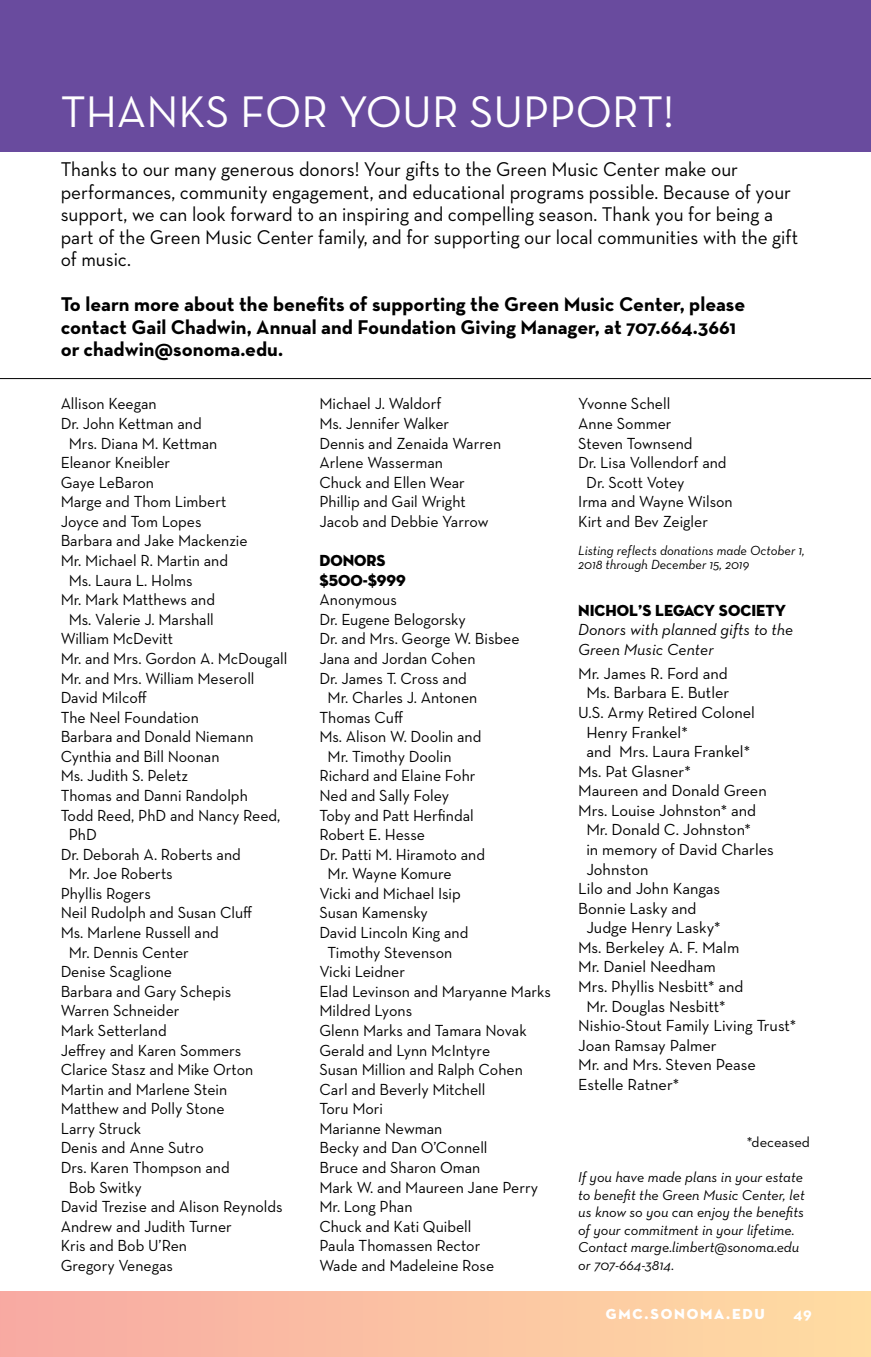
<style>
.page{position:relative;width:871px;height:1357px;background:#fff}
.page>*{position:absolute;margin:0;border:0;box-sizing:border-box;transform-origin:0 0}
.t1{font:45px "Neutra Text";color:#fff}
.t2{font:20.25px/22.5px "Neutra Text";color:#000;scale:.95 1}
.t3{font:700 20.25px/22.5px "Neutra Text";color:#000}
.t4{font:16.2px/19.6px "Neutra Text";color:#000}
.t5{font:italic 16.2px/19.6px "Neutra Text";color:#000}
.t6{font:16.2px/19.6px "Neutra Disp Titling";color:#000}
.t7{font:700 16.2px "Neutra Text";color:#fff}
.t8{font:14.85px "Neutra Disp Titling";letter-spacing:.12em;color:#fff}
.t9{font:italic 14.62px/17.6px "Neutra Text";color:#000}
.t10{font:14.62px "Neutra Text";color:#000}
.t11{font:italic 13.5px/13.5px "Neutra Text";color:#000}
</style>
<div class="page">
<div style="left:0;top:1291px;width:871px;height:66px;background:linear-gradient(to right,#f7a9a3,#ffdda2)"></div>
<div style="left:0;top:0;width:871px;height:152px;background:#694b9e"></div>
<hr style="left:0;top:378px;width:871px;height:1px;background:#000">
<h1 class="t1" style="left:61px;top:84px;width:615px">THANKS FOR YOUR SUPPORT!</h1>
<p class="t2" style="left:61px;top:158px;width:778px">Thanks to our many generous donors! Your gifts to the Green Music Center make our performances, community engagement, and educational programs possible. Because of your support, we can look forward to an inspiring and compelling season. Thank you for being a part of the Green Music Center family, and for supporting our local communities with the gift of music.</p>
<p class="t3" style="left:61px;top:293px;width:686px">To learn more about the benefits of supporting the Green Music Center, please contact Gail Chadwin, Annual and Foundation Giving Manager, at 707.664.3661 or chadwin@sonoma.edu.</p>
<p class="t4" style="left:61px;top:394px;width:98px">Allison Keegan</p>
<p class="t4" style="left:61px;top:413px;width:143px">Dr. John Kettman and</p>
<p class="t4" style="left:69px;top:433px;width:150px">Mrs. Diana M. Kettman</p>
<p class="t4" style="left:61px;top:453px;width:111px">Eleanor Kneibler</p>
<p class="t4" style="left:61px;top:472px;width:95px">Gaye LeBaron</p>
<p class="t4" style="left:61px;top:492px;width:167px">Marge and Thom Limbert</p>
<p class="t4" style="left:61px;top:511px;width:142px">Joyce and Tom Lopes</p>
<p class="t4" style="left:61px;top:531px;width:188px">Barbara and Jake Mackenzie</p>
<p class="t4" style="left:61px;top:550px;width:169px">Mr. Michael R. Martin and</p>
<p class="t4" style="left:69px;top:570px;width:125px">Ms. Laura L. Holms</p>
<p class="t4" style="left:61px;top:590px;width:156px">Mr. Mark Matthews and</p>
<p class="t4" style="left:69px;top:609px;width:147px">Ms. Valerie J. Marshall</p>
<p class="t4" style="left:61px;top:629px;width:114px">William McDevitt</p>
<p class="t4" style="left:61px;top:648px;width:228px">Mr. and Mrs. Gordon A. McDougall</p>
<p class="t4" style="left:61px;top:668px;width:195px">Mr. and Mrs. William Meseroll</p>
<p class="t4" style="left:61px;top:687px;width:88px">David Milcoff</p>
<p class="t4" style="left:61px;top:707px;width:140px">The Neel Foundation</p>
<p class="t4" style="left:61px;top:727px;width:194px">Barbara and Donald Niemann</p>
<p class="t4" style="left:61px;top:746px;width:160px">Cynthia and Bill Noonan</p>
<p class="t4" style="left:61px;top:766px;width:129px">Ms. Judith S. Peletz</p>
<p class="t4" style="left:61px;top:785px;width:189px">Thomas and Danni Randolph</p>
<p class="t4" style="left:61px;top:805px;width:221px">Todd Reed, PhD and Nancy Reed,</p>
<p class="t4" style="left:69px;top:824px;width:30px">PhD</p>
<p class="t4" style="left:61px;top:844px;width:182px">Dr. Deborah A. Roberts and</p>
<p class="t4" style="left:69px;top:864px;width:106px">Mr. Joe Roberts</p>
<p class="t4" style="left:61px;top:883px;width:92px">Phyllis Rogers</p>
<p class="t4" style="left:61px;top:903px;width:193px">Neil Rudolph and Susan Cluff</p>
<p class="t4" style="left:61px;top:922px;width:160px">Ms. Marlene Russell and</p>
<p class="t4" style="left:69px;top:942px;width:122px">Mr. Dennis Center</p>
<p class="t4" style="left:61px;top:961px;width:113px">Denise Scaglione</p>
<p class="t4" style="left:61px;top:981px;width:172px">Barbara and Gary Schepis</p>
<p class="t4" style="left:61px;top:1001px;width:120px">Warren Schneider</p>
<p class="t4" style="left:61px;top:1020px;width:108px">Mark Setterland</p>
<p class="t4" style="left:61px;top:1040px;width:182px">Jeffrey and Karen Sommers</p>
<p class="t4" style="left:61px;top:1059px;width:194px">Clarice Stasz and Mike Orton</p>
<p class="t4" style="left:61px;top:1079px;width:168px">Martin and Marlene Stein</p>
<p class="t4" style="left:61px;top:1098px;width:165px">Matthew and Polly Stone</p>
<p class="t4" style="left:61px;top:1118px;width:82px">Larry Struck</p>
<p class="t4" style="left:61px;top:1138px;width:145px">Denis and Anne Sutro</p>
<p class="t4" style="left:61px;top:1157px;width:171px">Drs. Karen Thompson and</p>
<p class="t4" style="left:69px;top:1177px;width:74px">Bob Switky</p>
<p class="t4" style="left:61px;top:1196px;width:224px">David Trezise and Alison Reynolds</p>
<p class="t4" style="left:61px;top:1216px;width:173px">Andrew and Judith Turner</p>
<p class="t4" style="left:61px;top:1236px;width:128px">Kris and Bob U’Ren</p>
<p class="t4" style="left:61px;top:1255px;width:114px">Gregory Venegas</p>
<p class="t4" style="left:319px;top:394px;width:183px">Michael J. Waldorf<br>Ms. Jennifer Walker<br>Dennis and Zenaida Warren<br>Arlene Wasserman<br>Chuck and Ellen Wear<br>Phillip and Gail Wright<br>Jacob and Debbie Yarrow</p>
<p class="t6" style="left:319px;top:551px;width:88px">DONORS $500-$999</p>
<p class="t4" style="left:319px;top:590px;width:79px">Anonymous</p>
<p class="t4" style="left:319px;top:609px;width:148px">Dr. Eugene Belogorsky</p>
<p class="t4" style="left:319px;top:629px;width:202px">Dr. and Mrs. George W. Bisbee</p>
<p class="t4" style="left:319px;top:648px;width:158px">Jana and Jordan Cohen</p>
<p class="t4" style="left:319px;top:668px;width:149px">Dr. James T. Cross and</p>
<p class="t4" style="left:327px;top:687px;width:151px">Mr. Charles J. Antonen</p>
<p class="t4" style="left:319px;top:707px;width:85px">Thomas Cuff</p>
<p class="t4" style="left:319px;top:727px;width:164px">Ms. Alison W. Doolin and</p>
<p class="t4" style="left:327px;top:746px;width:126px">Mr. Timothy Doolin</p>
<p class="t4" style="left:319px;top:766px;width:158px">Richard and Elaine Fohr</p>
<p class="t4" style="left:319px;top:785px;width:131px">Ned and Sally Foley</p>
<p class="t4" style="left:319px;top:805px;width:156px">Toby and Patt Herfindal</p>
<p class="t4" style="left:319px;top:824px;width:107px">Robert E. Hesse</p>
<p class="t4" style="left:319px;top:844px;width:167px">Dr. Patti M. Hiramoto and</p>
<p class="t4" style="left:327px;top:864px;width:126px">Mr. Wayne Komure</p>
<p class="t4" style="left:319px;top:883px;width:143px">Vicki and Michael Isip</p>
<p class="t4" style="left:319px;top:903px;width:110px">Susan Kamensky</p>
<p class="t4" style="left:319px;top:922px;width:150px">David Lincoln King and</p>
<p class="t4" style="left:327px;top:942px;width:126px">Timothy Stevenson</p>
<p class="t4" style="left:319px;top:961px;width:87px">Vicki Leidner</p>
<p class="t4" style="left:319px;top:981px;width:233px">Elad Levinson and Maryanne Marks</p>
<p class="t4" style="left:319px;top:1001px;width:94px">Mildred Lyons</p>
<p class="t4" style="left:319px;top:1020px;width:209px">Glenn Marks and Tamara Novak</p>
<p class="t4" style="left:319px;top:1040px;width:172px">Gerald and Lynn McIntyre</p>
<p class="t4" style="left:319px;top:1059px;width:205px">Susan Million and Ralph Cohen</p>
<p class="t4" style="left:319px;top:1079px;width:167px">Carl and Beverly Mitchell</p>
<p class="t4" style="left:319px;top:1098px;width:65px">Toru Mori</p>
<p class="t4" style="left:319px;top:1118px;width:125px">Marianne Newman</p>
<p class="t4" style="left:319px;top:1138px;width:170px">Becky and Dan O’Connell</p>
<p class="t4" style="left:319px;top:1157px;width:162px">Bruce and Sharon Oman</p>
<p class="t4" style="left:319px;top:1177px;width:220px">Mark W. and Maureen Jane Perry</p>
<p class="t4" style="left:319px;top:1196px;width:95px">Mr. Long Phan</p>
<p class="t4" style="left:319px;top:1216px;width:153px">Chuck and Kati Quibell</p>
<p class="t4" style="left:319px;top:1236px;width:162px">Paula Thomassen Rector</p>
<p class="t4" style="left:319px;top:1255px;width:176px">Wade and Madeleine Rose</p>
<p class="t4" style="left:578px;top:394px;width:94px">Yvonne Schell</p>
<p class="t4" style="left:578px;top:413px;width:95px">Anne Sommer</p>
<p class="t4" style="left:578px;top:433px;width:116px">Steven Townsend</p>
<p class="t4" style="left:578px;top:453px;width:150px">Dr. Lisa Vollendorf and</p>
<p class="t4" style="left:586px;top:472px;width:100px">Dr. Scott Votey</p>
<p class="t4" style="left:578px;top:492px;width:156px">Irma and Wayne Wilson</p>
<p class="t4" style="left:578px;top:511px;width:131px">Kirt and Bev Zeigler</p>
<p class="t11" style="left:578px;top:544px;width:228px">Listing reflects donations made October 1,<br>2018 through December 15, 2019</p>
<p class="t6" style="left:578px;top:600px;width:209px">NICHOL’S LEGACY SOCIETY</p>
<p class="t5" style="left:578px;top:619px;width:217px">Donors with planned gifts to the<br>Green Music Center</p>
<p class="t4" style="left:578px;top:663px;width:151px">Mr. James R. Ford and</p>
<p class="t4" style="left:586px;top:683px;width:145px">Ms. Barbara E. Butler</p>
<p class="t4" style="left:578px;top:702px;width:178px">U.S. Army Retired Colonel</p>
<p class="t4" style="left:586px;top:722px;width:103px">Henry Frankel*</p>
<p class="t4" style="left:586px;top:741px;width:165px">and Mrs. Laura Frankel*</p>
<p class="t4" style="left:578px;top:761px;width:114px">Ms. Pat Glasner*</p>
<p class="t4" style="left:578px;top:781px;width:190px">Maureen and Donald Green</p>
<p class="t4" style="left:578px;top:800px;width:179px">Mrs. Louise Johnston* and</p>
<p class="t4" style="left:586px;top:820px;width:166px">Mr. Donald C. Johnston*</p>
<p class="t4" style="left:586px;top:839px;width:189px">in memory of David Charles</p>
<p class="t4" style="left:586px;top:859px;width:64px">Johnston</p>
<p class="t4" style="left:578px;top:878px;width:144px">Lilo and John Kangas</p>
<p class="t4" style="left:578px;top:898px;width:120px">Bonnie Lasky and</p>
<p class="t4" style="left:586px;top:918px;width:136px">Judge Henry Lasky*</p>
<p class="t4" style="left:578px;top:937px;width:163px">Ms. Berkeley A. F. Malm</p>
<p class="t4" style="left:578px;top:957px;width:139px">Mr. Daniel Needham</p>
<p class="t4" style="left:578px;top:976px;width:167px">Mrs. Phyllis Nesbitt* and</p>
<p class="t4" style="left:586px;top:996px;width:141px">Mr. Douglas Nesbitt*</p>
<p class="t4" style="left:578px;top:1015px;width:219px">Nishio-Stout Family Living Trust*</p>
<p class="t4" style="left:578px;top:1035px;width:140px">Joan Ramsay Palmer</p>
<p class="t4" style="left:578px;top:1055px;width:179px">Mr. and Mrs. Steven Pease</p>
<p class="t4" style="left:578px;top:1074px;width:103px">Estelle Ratner*</p>
<p class="t10" style="left:747px;top:1133px;width:65px">*deceased</p>
<p class="t9" style="left:578px;top:1168px;width:228px">If you have made plans in your estate to benefit the Green Music Center, let us know so you can enjoy the benefits of your commitment in your lifetime.<br>Contact marge.limbert@sonoma.edu or 707-664-3814.</p>
<p class="t8" style="left:606px;top:1304px;width:160px">GMC.SONOMA.EDU</p>
<p class="t7" style="left:793px;top:1303px;width:20px">49</p>
</div>
